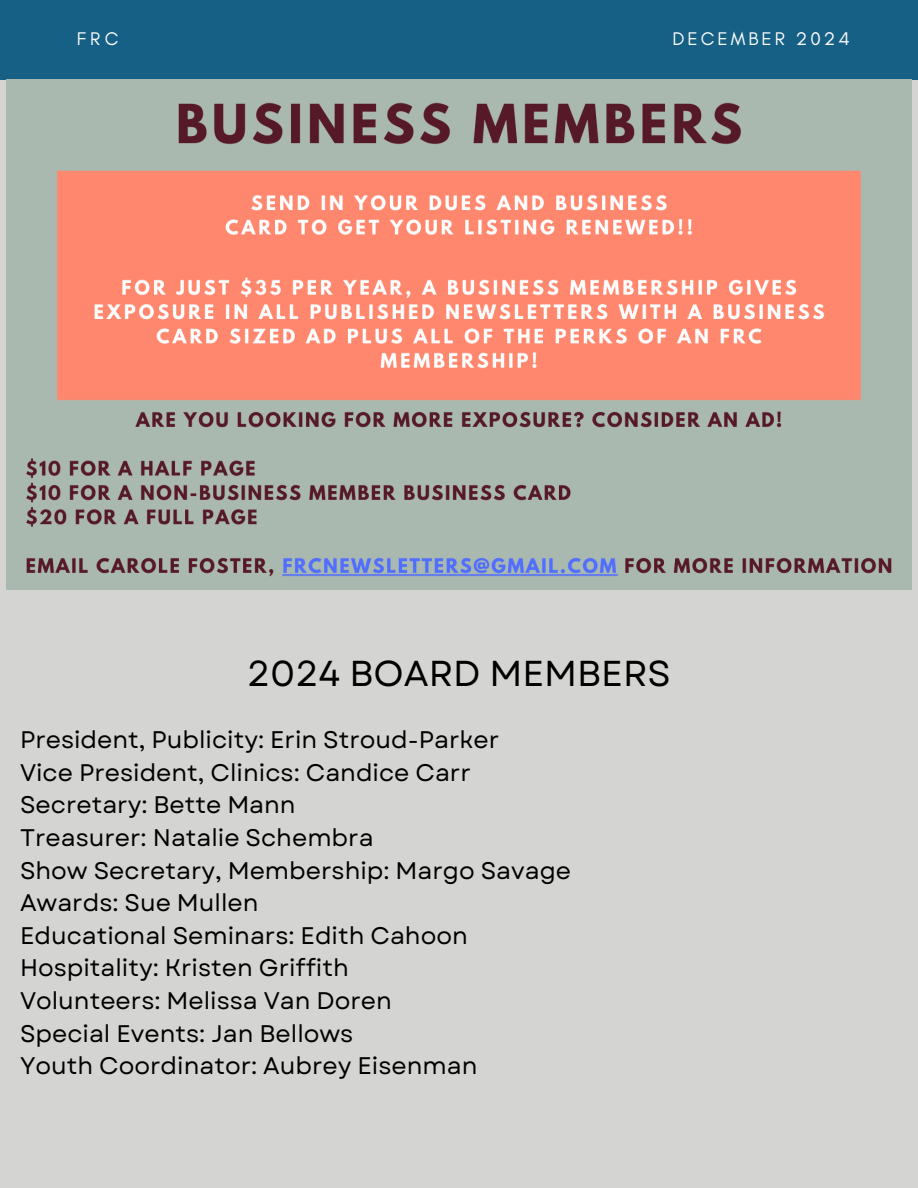
<style>
.page{position:relative;width:918px;height:1188px;background:#d4d4d2}
.page>*{position:absolute;margin:0;border:0;box-sizing:border-box;transform-origin:0 0}
.t1{font:36px "Garet";color:#000}
.t2{font:24px/32.7px "Garet";color:#000}
.t3{font:18.6px "Glacial Indifference";letter-spacing:.16em;color:#fff}
</style>
<div class="page">
<div style="left:0;top:0;width:918px;height:80px;background:#176085"></div>
<img style="left:7px;top:80px;width:904px;height:509px">
<p class="t3" style="left:77px;top:27px;width:43px">FRC</p>
<p class="t3" style="left:673px;top:28px;width:179px">DECEMBER 2024</p>
<p class="t1" style="left:247px;top:647px;width:425px">2024 BOARD MEMBERS</p>
<p class="t2" style="left:20px;top:723px;width:553px">President, Publicity: Erin Stroud-Parker<br>Vice President, Clinics: Candice Carr<br>Secretary: Bette Mann<br>Treasurer: Natalie Schembra<br>Show Secretary, Membership: Margo Savage<br>Awards: Sue Mullen<br>Educational Seminars: Edith Cahoon<br>Hospitality: Kristen Griffith<br>Volunteers: Melissa Van Doren<br>Special Events: Jan Bellows<br>Youth Coordinator: Aubrey Eisenman</p>
</div>
